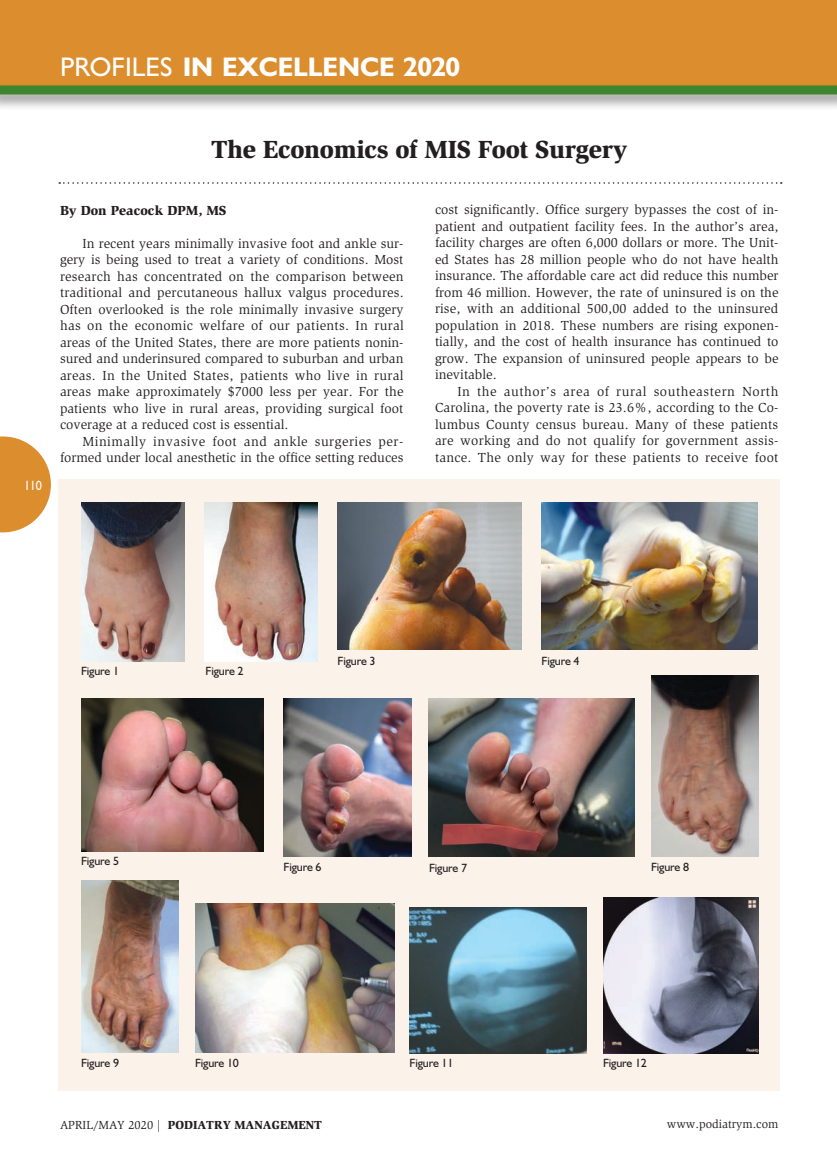
<style>
.page{position:relative;width:837px;height:1161px;background:#fff}
.page>*{position:absolute;margin:0;border:0;box-sizing:border-box;transform-origin:0 0}
.t1{font:700 27px "Humanist 521 BT";color:#fff}
.t2{font:900 25.5px "Slimbach";letter-spacing:-.015em;color:#231f20}
.t3{font:13.5px/16.5px "Slimbach";color:#231f20;text-align:justify}
.t4{font:900 13.5px "Slimbach";color:#231f20}
.t5{font:13.5px "Humanist 521 BT";color:#fff;scale:.9 1}
.t6{font:12px "Humanist 521 BT";letter-spacing:-.015em;color:#231f20}
.t7{font:900 12px "Slimbach";color:#231f20}
.t8{font:12px "Slimbach";color:#231f20}
.s1{font-weight:400}
</style>
<div class="page">
<svg style="left:0;top:436px;width:51px;height:96px"></svg>
<div style="left:0;top:0;width:837px;height:88px;background:#dc8d2d"></div>
<div style="left:0;top:82px;width:837px;height:29px;background:#231f20;opacity:.5"></div>
<div style="left:0;top:86px;width:837px;height:8px;background:#3d862f"></div>
<hr style="left:833px;top:82px;width:4px;height:29px;background:#231f20;opacity:.5">
<svg style="left:59px;top:182px;width:723px;height:2px"></svg>
<div style="left:58px;top:479px;width:722px;height:612px;background:#fbf3ea"></div>
<img style="left:81px;top:502px;width:103px;height:159px">
<img style="left:205px;top:502px;width:112px;height:160px">
<img style="left:338px;top:502px;width:184px;height:147px">
<img style="left:542px;top:502px;width:216px;height:147px">
<img style="left:81px;top:698px;width:183px;height:153px">
<img style="left:284px;top:699px;width:128px;height:158px">
<img style="left:429px;top:699px;width:205px;height:158px">
<img style="left:652px;top:676px;width:106px;height:181px">
<img style="left:81px;top:880px;width:97px;height:173px">
<img style="left:195px;top:903px;width:199px;height:149px">
<img style="left:410px;top:908px;width:177px;height:145px">
<img style="left:603px;top:897px;width:156px;height:156px">
<h1 class="t1" style="left:60px;top:50px;width:402px"><span class="s1">PROFILES</span> IN EXCELLENCE 2020</h1>
<p class="t5" style="left:24px;top:477px;width:21px">110</p>
<h2 class="t2" style="left:211px;top:134px;width:418px">The Economics of MIS Foot Surgery</h2>
<p class="t4" style="left:60px;top:202px;width:168px">By Don Peacock DPM, MS</p>
<p class="t3" style="left:60px;top:235px;width:345px;text-indent:23px">In recent years minimally invasive foot and ankle sur&shy;gery is being used to treat a variety of conditions. Most research has concentrated on the comparison between traditional and percutaneous hallux valgus procedures.<br>Often overlooked is the role minimally invasive surgery has on the economic welfare of our patients. In rural areas of the United States, there are more patients nonin&shy;sured and underinsured compared to suburban and urban areas. In the United States, patients who live in rural areas make approximately $7000 less per year. For the patients who live in rural areas, providing surgical foot coverage at a reduced cost is essential.</p>
<p class="t3" style="left:60px;top:433px;width:345px;text-align:right">Minimally invasive foot and ankle surgeries per&shy;formed under local anesthetic in the office setting reduces</p>
<p class="t3" style="left:435px;top:201px;width:345px">cost significantly. Office surgery bypasses the cost of in&shy;patient and outpatient facility fees. In the author’s area, facility charges are often 6,000 dollars or more. The Unit&shy;ed States has 28 million people who do not have health insurance. The affordable care act did reduce this number from 46 million. However, the rate of uninsured is on the rise, with an additional 500,00 added to the uninsured population in 2018. These numbers are rising exponen&shy;tially, and the cost of health insurance has continued to grow. The expansion of uninsured people appears to be inevitable.</p>
<p class="t3" style="left:435px;top:383px;width:345px;text-indent:23px">In the author’s area of rural southeastern North Carolina, the poverty rate is 23.6%, according to the Co&shy;lumbus County census bureau. Many of these patients are working and do not qualify for government assis&shy;tance. The only way for these patients to receive foot</p>
<p class="t6" style="left:81px;top:664px;width:40px">Figure 1</p>
<p class="t6" style="left:206px;top:664px;width:40px">Figure 2</p>
<p class="t6" style="left:338px;top:653px;width:40px">Figure 3</p>
<p class="t6" style="left:542px;top:653px;width:40px">Figure 4</p>
<p class="t6" style="left:81px;top:853px;width:40px">Figure 5</p>
<p class="t6" style="left:284px;top:859px;width:40px">Figure 6</p>
<p class="t6" style="left:429px;top:861px;width:40px">Figure 7</p>
<p class="t6" style="left:651px;top:859px;width:40px">Figure 8</p>
<p class="t6" style="left:81px;top:1055px;width:40px">Figure 9</p>
<p class="t6" style="left:195px;top:1055px;width:45px">Figure 10</p>
<p class="t6" style="left:410px;top:1055px;width:45px">Figure 11</p>
<p class="t6" style="left:603px;top:1055px;width:45px">Figure 12</p>
<p class="t7" style="left:60px;top:1117px;width:264px"><span class="s1">APRIL/MAY 2020 |</span> PODIATRY MANAGEMENT</p>
<p class="t8" style="left:667px;top:1117px;width:113px">www.podiatrym.com</p>
</div>
